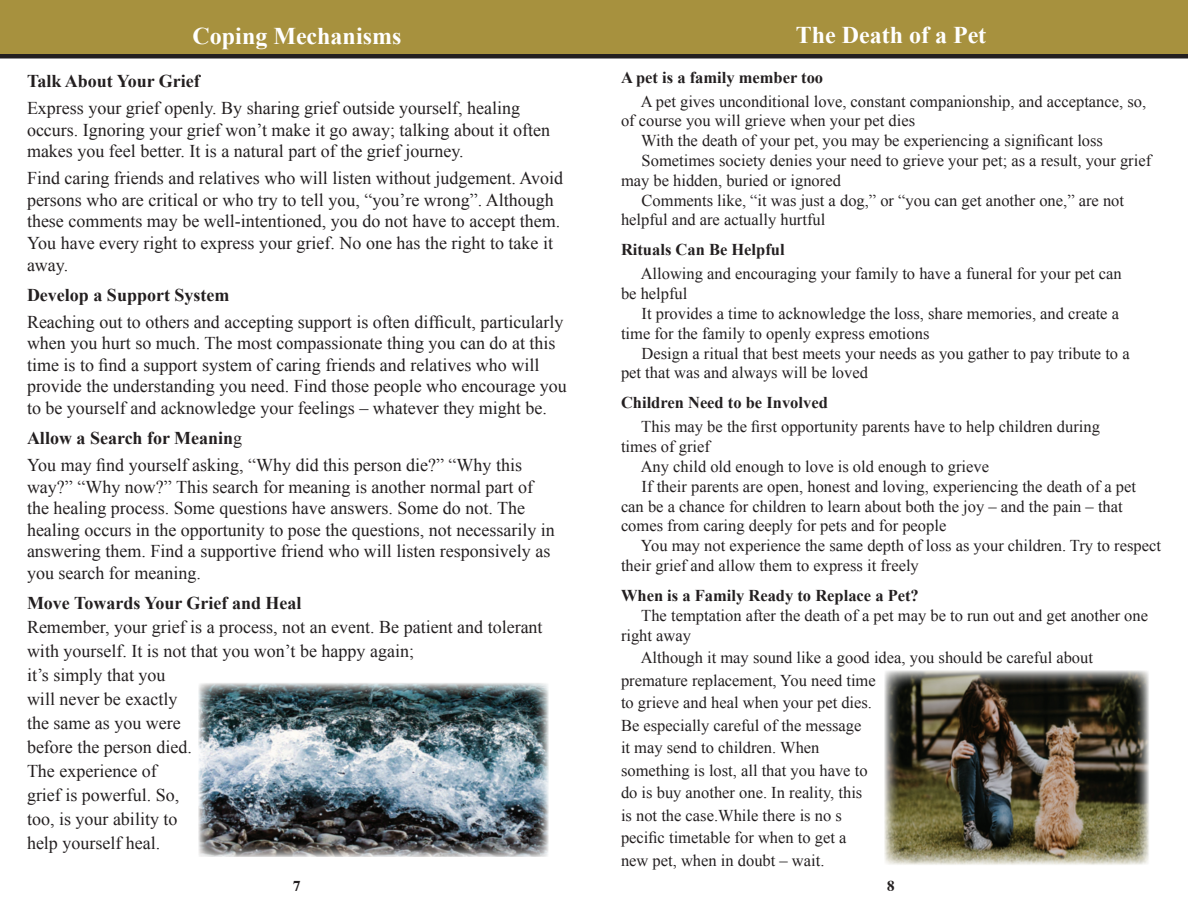
<style>
.page{position:relative;width:1188px;height:918px;background:#fff}
.page>*{position:absolute;margin:0;border:0;box-sizing:border-box;transform-origin:0 0}
.t1{font:700 24px "Times New Roman";color:#fff}
.t2{font:18px/21.6px "Times New Roman";color:#231f20}
.t3{font:700 18px "Times New Roman";color:#231f20}
.t4{font:16.5px/22.5px "Times New Roman";color:#231f20}
.t5{font:700 16.5px "Times New Roman";color:#231f20}
.t6{font:700 15px "Times";color:#231f20}
.s1{font-weight:700}
</style>
<div class="page">
<div style="left:0;top:0;width:594px;height:54px;background:#a7913e"></div>
<hr style="left:0;top:54px;width:594px;height:4px;background:#231f20">
<img style="left:199px;top:683px;width:349px;height:174px">
<div style="left:594px;top:0;width:594px;height:54px;background:#a7913e"></div>
<hr style="left:594px;top:54px;width:594px;height:4px;background:#231f20">
<img style="left:885px;top:671px;width:264px;height:194px">
<h1 class="t1" style="left:193px;top:19px;width:210px">Coping Mechanisms</h1>
<p class="t3" style="left:27px;top:68px;width:174px">Talk About Your Grief</p>
<p class="t2" style="left:27px;top:97px;width:525px">Express your grief openly. By sharing grief outside yourself, healing occurs. Ignoring your grief won’t make it go away; talking about it often makes you feel better. It is a natural part of the grief journey.</p>
<p class="t2" style="left:27px;top:167px;width:538px">Find caring friends and relatives who will listen without judgement. Avoid persons who are critical or who try to tell you, “you’re wrong”. Although these comments may be well-intentioned, you do not have to accept them.<br>You have every right to express your grief. No one has the right to take it away.</p>
<p class="t3" style="left:27px;top:282px;width:204px">Develop a Support System</p>
<p class="t2" style="left:27px;top:310px;width:541px">Reaching out to others and accepting support is often difficult, particularly when you hurt so much. The most compassionate thing you can do at this time is to find a support system of caring friends and relatives who will provide the understanding you need. Find those people who encourage you to be yourself and acknowledge your feelings – whatever they might be.</p>
<p class="t2" style="left:27px;top:424px;width:497px;line-height:27px"><span class="s1">Allow a Search for Meanin</span>g<br>You may find yourself asking, “Why did this person die?” “Why this</p>
<p class="t2" style="left:27px;top:475px;width:529px">way?” “Why now?” This search for meaning is another normal part of the healing process. Some questions have answers. Some do not. The healing occurs in the opportunity to pose the questions, not necessarily in answering them. Find a supportive friend who will listen responsively as you search for meaning.</p>
<p class="t3" style="left:27px;top:590px;width:276px">Move Towards Your Grief and Heal</p>
<p class="t2" style="left:27px;top:615px;width:517px;line-height:24px">Remember, your grief is a process, not an event. Be patient and tolerant with yourself. It is not that you won’t be happy again;<br>it’s simply that you<br>will never be exactly<br>the same as you were<br>before the person died.<br>The experience of<br>grief is powerful. So,<br>too, is your ability to<br>help yourself heal.</p>
<p class="t6" style="left:293px;top:872px;width:9px">7</p>
<h1 class="t1" style="left:796px;top:18px;width:192px">The Death of a Pet</h1>
<p class="t5" style="left:621px;top:66px;width:204px">A pet is a family member too</p>
<p class="t4" style="left:641px;top:90px;width:507px">A pet gives unconditional love, constant companionship, and acceptance, so,</p>
<p class="t4" style="left:621px;top:109px;width:296px">of course you will grieve when your pet dies</p>
<p class="t4" style="left:641px;top:129px;width:463px">With the death of your pet, you may be experiencing a significant loss</p>
<p class="t4" style="left:642px;top:149px;width:511px">Sometimes society denies your need to grieve your pet; as a result, your grief</p>
<p class="t4" style="left:621px;top:169px;width:221px">may be hidden, buried or ignored</p>
<p class="t4" style="left:642px;top:189px;width:484px">Comments like, “it was just a dog,” or “you can get another one,” are not</p>
<p class="t4" style="left:621px;top:208px;width:206px">helpful and are actually hurtful</p>
<p class="t5" style="left:621px;top:239px;width:165px">Rituals Can Be Helpful</p>
<p class="t4" style="left:621px;top:264px;width:502px;line-height:19.8px;text-indent:20px">Allowing and encouraging your family to have a funeral for your pet can be helpful</p>
<p class="t4" style="left:621px;top:303px;width:500px;line-height:19.8px;text-indent:21px">It provides a time to acknowledge the loss, share memories, and create a time for the family to openly express emotions</p>
<p class="t4" style="left:621px;top:343px;width:510px;line-height:19.8px;text-indent:21px">Design a ritual that best meets your needs as you gather to pay tribute to a pet that was and always will be loved</p>
<p class="t5" style="left:621px;top:392px;width:208px">Children Need to be Involved</p>
<p class="t4" style="left:641px;top:415px;width:460px">This may be the first opportunity parents have to help children during</p>
<p class="t4" style="left:621px;top:435px;width:90px">times of grief</p>
<p class="t4" style="left:641px;top:455px;width:350px">Any child old enough to love is old enough to grieve</p>
<p class="t4" style="left:642px;top:475px;width:496px">If their parents are open, honest and loving, experiencing the death of a pet</p>
<p class="t4" style="left:621px;top:495px;width:503px">can be a chance for children to learn about both the joy – and the pain – that</p>
<p class="t4" style="left:621px;top:514px;width:327px">comes from caring deeply for pets and for people</p>
<p class="t4" style="left:641px;top:534px;width:522px">You may not experience the same depth of loss as your children. Try to respect</p>
<p class="t4" style="left:621px;top:554px;width:299px">their grief and allow them to express it freely</p>
<p class="t5" style="left:621px;top:584px;width:299px">When is a Family Ready to Replace a Pet?</p>
<p class="t4" style="left:621px;top:605px;width:529px;line-height:19.8px;text-indent:20px">The temptation after the death of a pet may be to run out and get another one right away</p>
<p class="t4" style="left:621px;top:646px;width:474px;text-indent:20px">Although it may sound like a good idea, you should be careful about premature replacement, You need time<br>to grieve and heal when your pet dies.<br>Be especially careful of the message<br>it may send to children. When<br>something is lost, all that you have to<br>do is buy another one. In reality, this<br>is not the case.While there is no s<br>pecific timetable for when to get a<br>new pet, when in doubt – wait.</p>
<p class="t6" style="left:887px;top:872px;width:9px">8</p>
</div>
